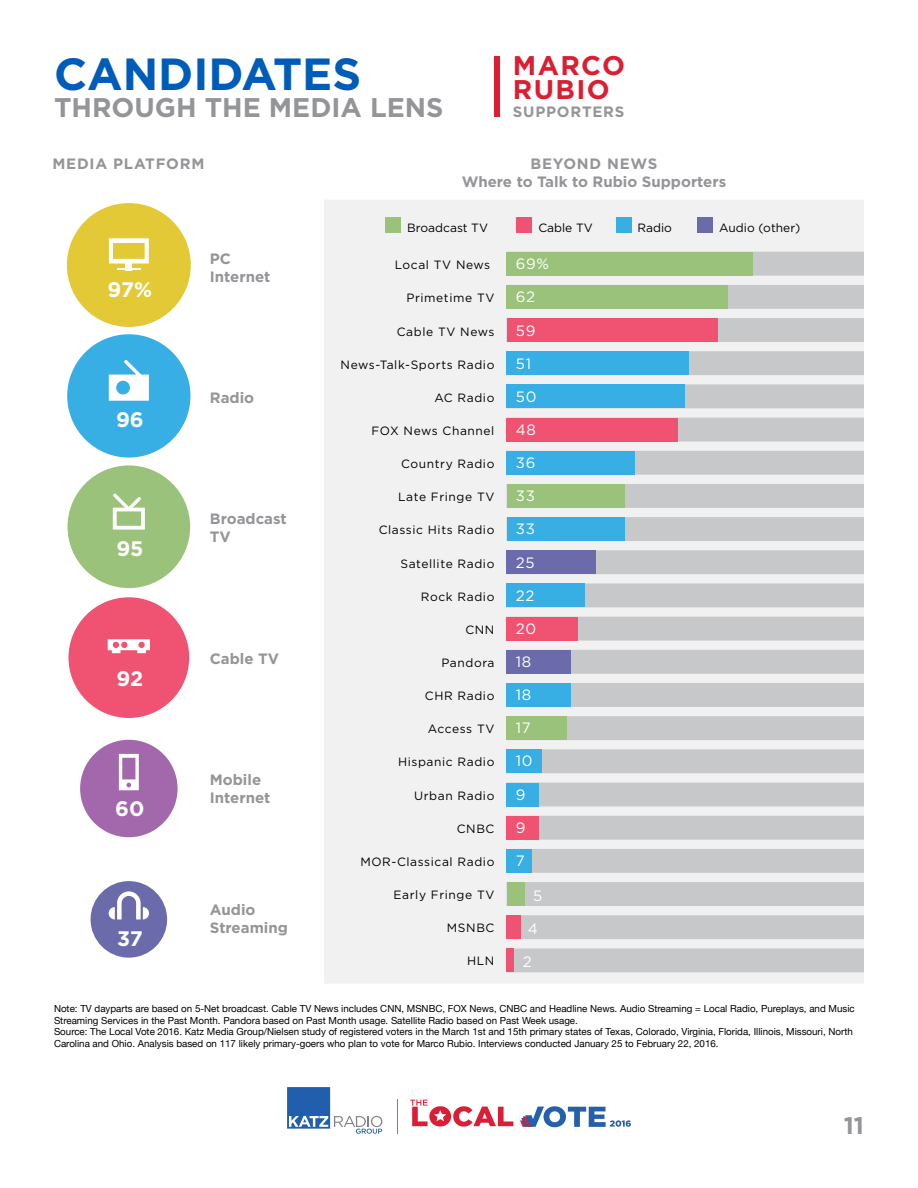
<style>
.page{position:relative;width:918px;height:1188px;background:#fff}
.page>*{position:absolute;margin:0;border:0;box-sizing:border-box;transform-origin:0 0}
.t1{font:700 45px "Gotham";color:#005cb9}
.t2{font:700 27px "Gotham";color:#939598}
.t3{font:700 27px/24px "Gotham";letter-spacing:.05em;color:#dc1e32}
.t4{font:700 24px "Gotham";color:#939598}
.t5{font:700 21px "Gotham";letter-spacing:-.005em;color:#fff}
.t6{font:700 15px/18px "Gotham";color:#939598}
.t7{font:15px "Gotham";color:#fff}
.t8{font:700 15px "Gotham";letter-spacing:.05em;color:#939598}
.t9{font:12px "Gotham";letter-spacing:.05em;color:#000}
.t10{font:12px "Gotham";color:#000}
.t11{font:9.75px/11.7px "Helvetica Neue";color:#000}
</style>
<div class="page">
<div style="left:324px;top:200px;width:540px;height:783px;background:#f1f1f2"></div>
<div style="left:753px;top:252px;width:111px;height:24px;background:#c7c8ca"></div>
<div style="left:728px;top:285px;width:136px;height:24px;background:#c7c8ca"></div>
<div style="left:717px;top:318px;width:147px;height:24px;background:#c7c8ca"></div>
<div style="left:689px;top:351px;width:175px;height:24px;background:#c7c8ca"></div>
<div style="left:685px;top:384px;width:179px;height:24px;background:#c7c8ca"></div>
<div style="left:678px;top:418px;width:186px;height:24px;background:#c7c8ca"></div>
<div style="left:635px;top:451px;width:229px;height:24px;background:#c7c8ca"></div>
<div style="left:625px;top:484px;width:239px;height:24px;background:#c7c8ca"></div>
<div style="left:625px;top:517px;width:239px;height:24px;background:#c7c8ca"></div>
<div style="left:596px;top:550px;width:268px;height:24px;background:#c7c8ca"></div>
<div style="left:585px;top:584px;width:279px;height:23px;background:#c7c8ca"></div>
<div style="left:578px;top:617px;width:286px;height:24px;background:#c7c8ca"></div>
<div style="left:571px;top:650px;width:293px;height:24px;background:#c7c8ca"></div>
<div style="left:571px;top:683px;width:293px;height:24px;background:#c7c8ca"></div>
<div style="left:567px;top:716px;width:297px;height:24px;background:#c7c8ca"></div>
<div style="left:542px;top:749px;width:322px;height:24px;background:#c7c8ca"></div>
<div style="left:539px;top:783px;width:325px;height:23px;background:#c7c8ca"></div>
<div style="left:539px;top:816px;width:325px;height:24px;background:#c7c8ca"></div>
<div style="left:532px;top:849px;width:332px;height:24px;background:#c7c8ca"></div>
<div style="left:524px;top:882px;width:340px;height:24px;background:#c7c8ca"></div>
<div style="left:521px;top:915px;width:343px;height:24px;background:#c7c8ca"></div>
<div style="left:514px;top:948px;width:350px;height:24px;background:#c7c8ca"></div>
<div style="left:385px;top:217px;width:16px;height:16px;background:#9ac27a"></div>
<div style="left:516px;top:217px;width:16px;height:16px;background:#f05372"></div>
<div style="left:616px;top:217px;width:15px;height:16px;background:#37aee4"></div>
<div style="left:697px;top:217px;width:16px;height:16px;background:#6b6aaa"></div>
<div style="left:67px;top:203px;width:124px;height:124px;background:#e2c935;border-radius:62px"></div>
<div style="left:68px;top:465px;width:122px;height:123px;background:#9ac27a;border-radius:61px"></div>
<div style="left:69px;top:597px;width:120px;height:121px;background:#f05372;border-radius:60px"></div>
<div style="left:80px;top:740px;width:98px;height:97px;background:#a268ab;border-radius:49px"></div>
<div style="left:91px;top:881px;width:76px;height:77px;background:#6b6aaa;border-radius:38px"></div>
<div style="left:67px;top:334px;width:123px;height:124px;background:#37aee4;border-radius:50%"></div>
<div style="left:507px;top:252px;width:246px;height:24px;background:#9ac27a"></div>
<div style="left:507px;top:285px;width:221px;height:24px;background:#9ac27a"></div>
<div style="left:507px;top:318px;width:210px;height:24px;background:#f05372"></div>
<div style="left:507px;top:351px;width:182px;height:24px;background:#37aee4"></div>
<div style="left:507px;top:384px;width:178px;height:24px;background:#37aee4"></div>
<div style="left:507px;top:418px;width:171px;height:24px;background:#f05372"></div>
<div style="left:507px;top:451px;width:128px;height:24px;background:#37aee4"></div>
<div style="left:507px;top:484px;width:118px;height:24px;background:#9ac27a"></div>
<div style="left:507px;top:517px;width:118px;height:24px;background:#37aee4"></div>
<div style="left:507px;top:550px;width:89px;height:24px;background:#6b6aaa"></div>
<div style="left:507px;top:584px;width:78px;height:23px;background:#37aee4"></div>
<div style="left:507px;top:617px;width:71px;height:24px;background:#f05372"></div>
<div style="left:507px;top:650px;width:64px;height:24px;background:#6b6aaa"></div>
<div style="left:507px;top:683px;width:64px;height:24px;background:#37aee4"></div>
<div style="left:507px;top:716px;width:60px;height:24px;background:#9ac27a"></div>
<div style="left:507px;top:749px;width:35px;height:24px;background:#37aee4"></div>
<div style="left:507px;top:783px;width:32px;height:23px;background:#37aee4"></div>
<div style="left:507px;top:816px;width:32px;height:24px;background:#f05372"></div>
<div style="left:507px;top:849px;width:25px;height:24px;background:#37aee4"></div>
<div style="left:507px;top:882px;width:17px;height:24px;background:#9ac27a"></div>
<div style="left:507px;top:915px;width:14px;height:24px;background:#f05372"></div>
<div style="left:507px;top:948px;width:7px;height:24px;background:#f05372"></div>
<svg style="left:109px;top:360px;width:40px;height:41px"></svg>
<svg style="left:109px;top:238px;width:40px;height:26px"></svg>
<div style="left:126px;top:259px;width:6px;height:11px;background:#fff"></div>
<hr style="left:117px;top:268px;width:24px;height:2px;background:#fff">
<svg style="left:119px;top:754px;width:20px;height:36px"></svg>
<svg style="left:113px;top:493px;width:32px;height:37px"></svg>
<svg style="left:108px;top:639px;width:42px;height:14px"></svg>
<svg style="left:109px;top:891px;width:40px;height:28px"></svg>
<div style="left:494px;top:56px;width:6px;height:61px;background:#dc1e32"></div>
<hr style="left:398px;top:1100px;width:1px;height:34px;background:#808183">
<svg style="left:520px;top:1106px;width:111px;height:21px"></svg>
<svg style="left:410px;top:1100px;width:103px;height:27px"></svg>
<svg style="left:287px;top:1087px;width:95px;height:47px"></svg>
<h1 class="t1" style="left:54px;top:44px;width:309px">CANDIDATES</h1>
<h2 class="t2" style="left:54px;top:90px;width:391px">THROUGH THE MEDIA LENS</h2>
<h3 class="t8" style="left:53px;top:154px;width:153px">MEDIA PLATFORM</h3>
<h2 class="t3" style="left:513px;top:53px;width:114px">MARCO<br>RUBIO</h2>
<h3 class="t8" style="left:513px;top:102px;width:113px">SUPPORTERS</h3>
<h3 class="t6" style="left:462px;top:154px;width:266px;text-align:center">BEYOND NEWS<br>Where to Talk to Rubio Supporters</h3>
<h3 class="t5" style="left:108px;top:276px;width:46px">97%</h3>
<h3 class="t5" style="left:116px;top:405px;width:29px">96</h3>
<h3 class="t5" style="left:116px;top:535px;width:29px">95</h3>
<h3 class="t5" style="left:117px;top:665px;width:28px">92</h3>
<h3 class="t5" style="left:115px;top:795px;width:31px">60</h3>
<h3 class="t5" style="left:117px;top:924px;width:27px">37</h3>
<h3 class="t6" style="left:210px;top:249px;width:62px">PC<br>Internet</h3>
<h3 class="t6" style="left:210px;top:389px;width:46px">Radio</h3>
<h3 class="t6" style="left:210px;top:510px;width:78px">Broadcast<br>TV</h3>
<h3 class="t6" style="left:210px;top:649px;width:71px">Cable TV</h3>
<h3 class="t6" style="left:210px;top:771px;width:62px">Mobile<br>Internet</h3>
<h3 class="t6" style="left:210px;top:901px;width:80px">Audio<br>Streaming</h3>
<p class="t10" style="left:407px;top:220px;width:82px">Broadcast TV</p>
<p class="t9" style="left:538px;top:220px;width:56px">Cable TV</p>
<p class="t9" style="left:637px;top:220px;width:36px">Radio</p>
<p class="t10" style="left:719px;top:220px;width:83px">Audio (other)</p>
<p class="t9" style="left:395px;top:257px;width:97px">Local TV News</p>
<p class="t9" style="left:406px;top:290px;width:90px">Primetime TV</p>
<p class="t9" style="left:397px;top:324px;width:99px">Cable TV News</p>
<p class="t9" style="left:341px;top:357px;width:155px">News-Talk-Sports Radio</p>
<p class="t9" style="left:434px;top:390px;width:62px">AC Radio</p>
<p class="t9" style="left:372px;top:423px;width:124px">FOX News Channel</p>
<p class="t9" style="left:401px;top:456px;width:95px">Country Radio</p>
<p class="t9" style="left:398px;top:489px;width:98px">Late Fringe TV</p>
<p class="t9" style="left:379px;top:522px;width:117px">Classic Hits Radio</p>
<p class="t9" style="left:400px;top:556px;width:96px">Satellite Radio</p>
<p class="t9" style="left:421px;top:589px;width:75px">Rock Radio</p>
<p class="t9" style="left:465px;top:622px;width:31px">CNN</p>
<p class="t9" style="left:441px;top:655px;width:55px">Pandora</p>
<p class="t9" style="left:425px;top:688px;width:71px">CHR Radio</p>
<p class="t9" style="left:428px;top:721px;width:68px">Access TV</p>
<p class="t9" style="left:398px;top:755px;width:98px">Hispanic Radio</p>
<p class="t9" style="left:414px;top:788px;width:82px">Urban Radio</p>
<p class="t9" style="left:457px;top:821px;width:39px">CNBC</p>
<p class="t9" style="left:360px;top:854px;width:135px">MOR-Classical Radio</p>
<p class="t9" style="left:394px;top:887px;width:102px">Early Fringe TV</p>
<p class="t9" style="left:447px;top:920px;width:49px">MSNBC</p>
<p class="t9" style="left:467px;top:953px;width:29px">HLN</p>
<h3 class="t7" style="left:516px;top:254px;width:35px">69%</h3>
<h3 class="t7" style="left:516px;top:287px;width:21px">62</h3>
<h3 class="t7" style="left:516px;top:321px;width:21px">59</h3>
<h3 class="t7" style="left:516px;top:354px;width:17px">51</h3>
<h3 class="t7" style="left:516px;top:387px;width:22px">50</h3>
<h3 class="t7" style="left:516px;top:420px;width:22px">48</h3>
<h3 class="t7" style="left:516px;top:453px;width:21px">36</h3>
<h3 class="t7" style="left:516px;top:486px;width:21px">33</h3>
<h3 class="t7" style="left:516px;top:520px;width:21px">33</h3>
<h3 class="t7" style="left:516px;top:553px;width:20px">25</h3>
<h3 class="t7" style="left:516px;top:586px;width:20px">22</h3>
<h3 class="t7" style="left:516px;top:619px;width:22px">20</h3>
<h3 class="t7" style="left:516px;top:652px;width:17px">18</h3>
<h3 class="t7" style="left:516px;top:685px;width:17px">18</h3>
<h3 class="t7" style="left:516px;top:718px;width:17px">17</h3>
<h3 class="t7" style="left:516px;top:752px;width:18px">10</h3>
<h3 class="t7" style="left:516px;top:785px;width:11px">9</h3>
<h3 class="t7" style="left:516px;top:818px;width:11px">9</h3>
<h3 class="t7" style="left:516px;top:851px;width:10px">7</h3>
<h3 class="t7" style="left:533px;top:886px;width:11px">5</h3>
<h3 class="t7" style="left:528px;top:919px;width:12px">4</h3>
<h3 class="t7" style="left:523px;top:952px;width:10px">2</h3>
<p class="t11" style="left:54px;top:1003px;width:802px">Note: TV dayparts are based on 5-Net broadcast. Cable TV News includes CNN, MSNBC, FOX News, CNBC and Headline News. Audio Streaming = Local Radio, Pureplays, and Music Streaming Services in the Past Month. Pandora based on Past Month usage. Satellite Radio based on Past Week usage.<br>Source: The Local Vote 2016. Katz Media Group/Nielsen study of registered voters in the March 1st and 15th primary states of Texas, Colorado, Virginia, Florida, Illinois, Missouri, North Carolina and Ohio. Analysis based on 117 likely primary-goers who plan to vote for Marco Rubio. Interviews conducted January 25 to February 22, 2016.</p>
<h3 class="t4" style="left:844px;top:1110px;width:22px">11</h3>
</div>
